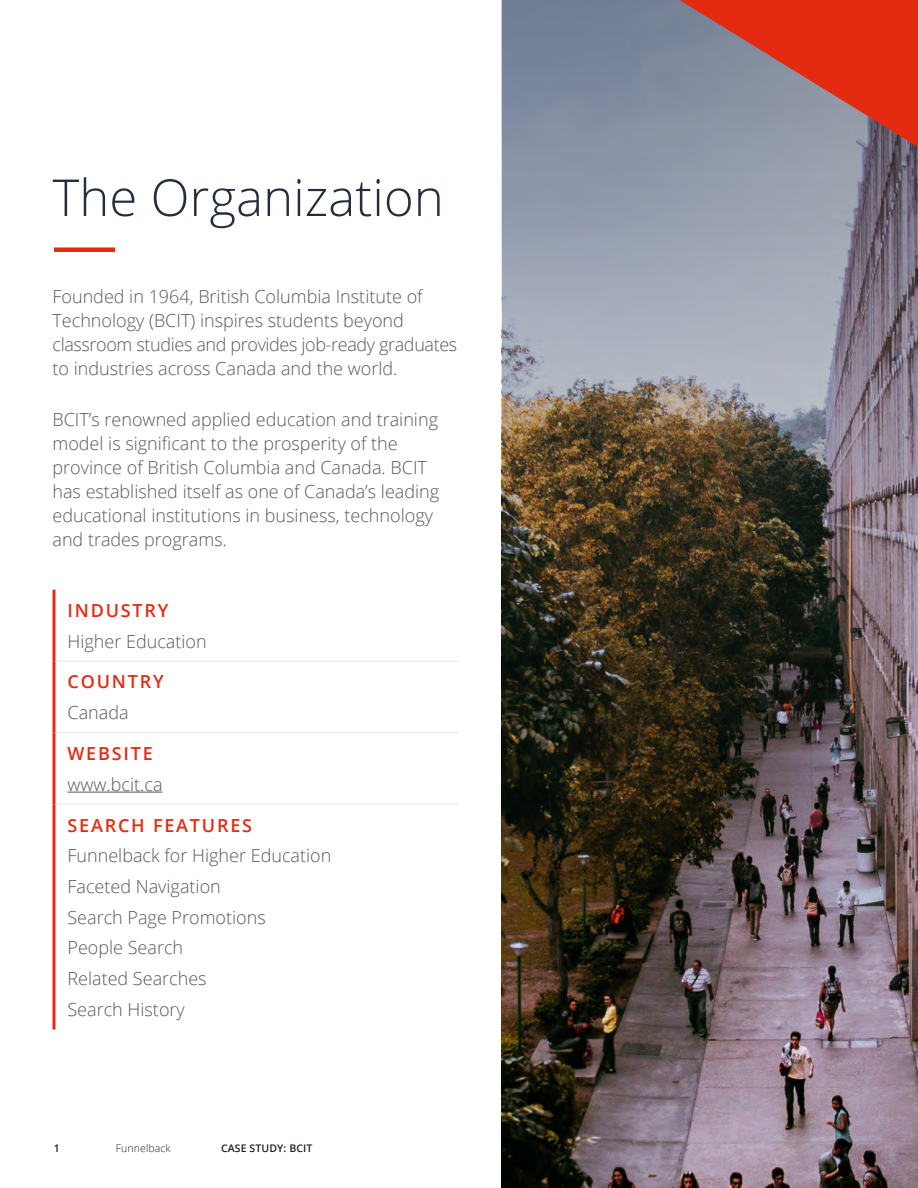
<style>
.page{position:relative;width:918px;height:1188px;background:#fff}
.page>*{position:absolute;margin:0;border:0;box-sizing:border-box;transform-origin:0 0}
.t1{font:300 51px "Open Sans";color:#242e3d}
.t2{font:300 18px/24px "Open Sans";color:#57585a}
.t3{font:600 18px "Open Sans";letter-spacing:.1em;color:#e42b12}
.t4{font:600 10.5px "Open Sans";letter-spacing:.01em;color:#231f20}
.t5{font:300 10.5px "Open Sans";letter-spacing:.01em;color:#231f20}
</style>
<div class="page">
<svg style="left:52px;top:590px;width:4px;height:71px"></svg>
<svg style="left:52px;top:661px;width:4px;height:72px"></svg>
<svg style="left:52px;top:733px;width:4px;height:71px"></svg>
<svg style="left:52px;top:804px;width:4px;height:226px"></svg>
<hr style="left:56px;top:661px;width:403px;height:1px;background:#e6e7e9">
<hr style="left:56px;top:732px;width:403px;height:1px;background:#e6e7e9">
<hr style="left:56px;top:804px;width:403px;height:1px;background:#e6e7e9">
<hr style="left:68px;top:792px;width:95px;height:1px;background:#57585a">
<img style="left:502px;top:0;width:416px;height:1188px">
<svg style="left:680px;top:0;width:238px;height:147px;background:#b55d59"></svg>
<div style="left:54px;top:247px;width:61px;height:5px;background:#e42b12"></div>
<p class="t1" style="left:52px;top:163px;width:393px">The Organization</p>
<p class="t2" style="left:52px;top:284px;width:406px">Founded in 1964, British Columbia Institute of Technology (BCIT) inspires students beyond classroom studies and provides job-ready graduates to industries across Canada and the world.</p>
<p class="t2" style="left:52px;top:407px;width:388px">BCIT’s renowned applied education and training model is significant to the prosperity of the province of British Columbia and Canada. BCIT has established itself as one of Canada’s leading educational institutions in business, technology and trades programs.</p>
<p class="t3" style="left:68px;top:598px;width:102px">INDUSTRY</p>
<p class="t2" style="left:68px;top:629px;width:141px">Higher Education</p>
<p class="t3" style="left:68px;top:670px;width:98px">COUNTRY</p>
<p class="t2" style="left:68px;top:700px;width:63px">Canada</p>
<p class="t3" style="left:68px;top:741px;width:87px">WEBSITE</p>
<p class="t2" style="left:68px;top:772px;width:97px">www.bcit.ca</p>
<p class="t3" style="left:68px;top:813px;width:186px">SEARCH FEATURES</p>
<p class="t2" style="left:68px;top:843px;width:265px">Funnelback for Higher Education</p>
<p class="t2" style="left:68px;top:874px;width:155px">Faceted Navigation</p>
<p class="t2" style="left:68px;top:905px;width:200px">Search Page Promotions</p>
<p class="t2" style="left:68px;top:935px;width:117px">People Search</p>
<p class="t2" style="left:68px;top:966px;width:141px">Related Searches</p>
<p class="t2" style="left:68px;top:997px;width:119px">Search History</p>
<p class="t4" style="left:54px;top:1141px;width:7px">1</p>
<p class="t5" style="left:116px;top:1141px;width:56px">Funnelback</p>
<p class="t4" style="left:221px;top:1141px;width:93px">CASE STUDY: BCIT</p>
</div>
